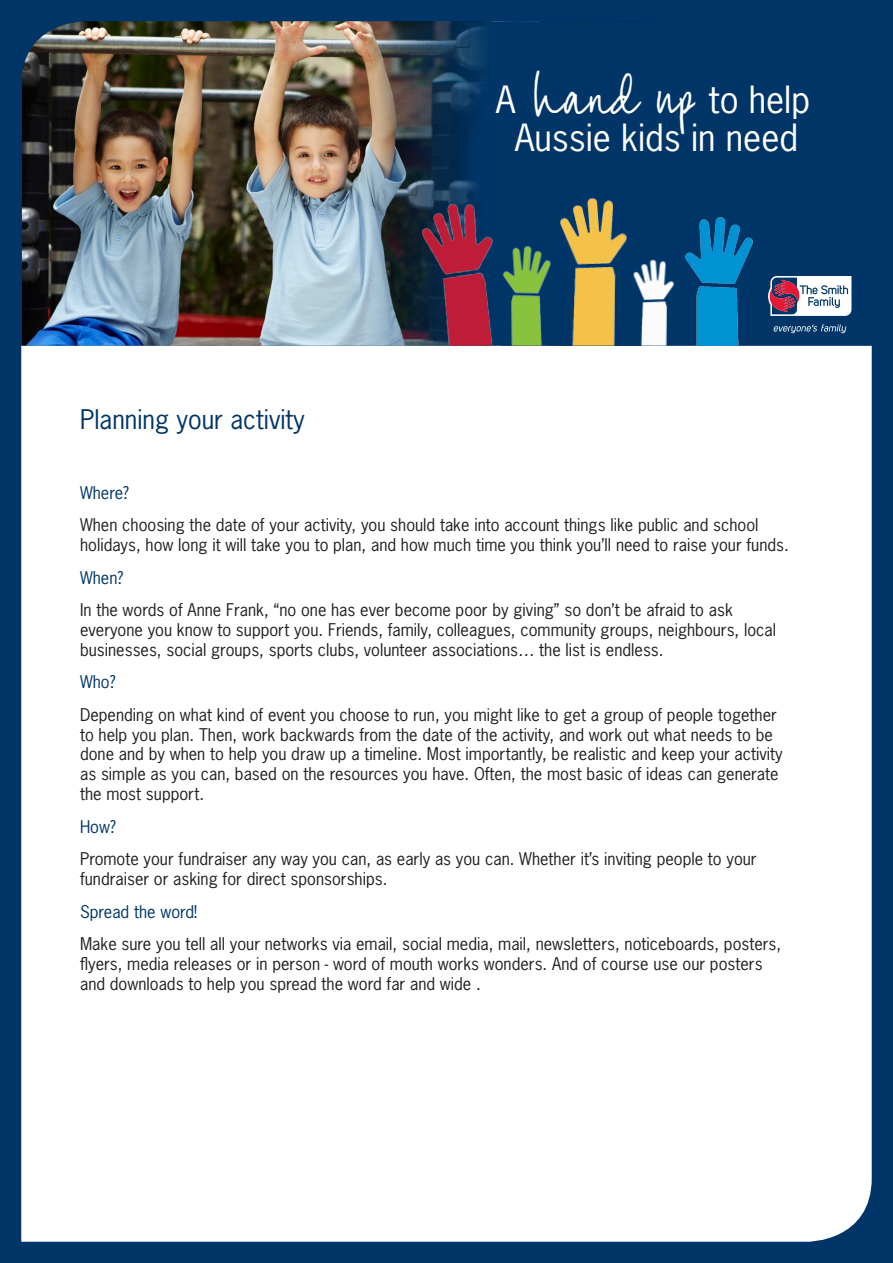
<style>
.page{position:relative;width:893px;height:1263px;background:#003667}
.page>*{position:absolute;margin:0;border:0;box-sizing:border-box;transform-origin:0 0}
.t1{font:35.4px/37.8px "News Gothic Std";color:#fff;text-align:center}
.t2{font:25.5px "News Gothic Std";color:#003667}
.body_copy{font:16.5px/19.8px "News Gothic Std";color:#231f20}
.heading{font:16.5px "News Gothic Std";color:#003667}
.s1{font-family:"FG Jasmine 2";font-size:33.9px}
</style>
<div class="page">
<div style="left:21px;top:346px;width:851px;height:896px;background:#fff"></div>
<img style="left:22px;top:21px;width:333px;height:325px">
<svg style="left:355px;top:21px;width:516px;height:325px"></svg>
<img style="left:552px;top:196px;width:83px;height:150px">
<img style="left:628px;top:259px;width:50px;height:87px">
<img style="left:684px;top:216px;width:71px;height:130px">
<svg style="left:768px;top:276px;width:83px;height:57px"></svg>
<img style="left:505px;top:245px;width:51px;height:101px">
<img style="left:419px;top:198px;width:86px;height:148px">
<p class="t2" style="left:80px;top:403px;width:226px">Planning your activity</p>
<p class="t1" style="left:496px;top:81px;width:316px">A <span class="s1">hand up</span> to help<br>Aussie kids in need</p>
<p class="heading" style="left:80px;top:482px;width:50px">Where?</p>
<p class="body_copy" style="left:80px;top:515px;width:710px">When choosing the date of your activity, you should take into account things like public and school holidays, how long it will take you to plan, and how much time you think you’ll need to raise your funds.</p>
<p class="heading" style="left:80px;top:567px;width:45px">When?</p>
<p class="body_copy" style="left:80px;top:600px;width:698px">In the words of Anne Frank, “no one has ever become poor by giving” so don’t be afraid to ask everyone you know to support you. Friends, family, colleagues, community groups, neighbours, local businesses, social groups, sports clubs, volunteer associations… the list is endless.</p>
<p class="heading" style="left:80px;top:671px;width:37px">Who?</p>
<p class="body_copy" style="left:80px;top:704px;width:704px">Depending on what kind of event you choose to run, you might like to get a group of people together to help you plan. Then, work backwards from the date of the activity, and work out what needs to be done and by when to help you draw up a timeline. Most importantly, be realistic and keep your activity as simple as you can, based on the resources you have. Often, the most basic of ideas can generate the most support.</p>
<p class="heading" style="left:80px;top:816px;width:37px">How?</p>
<p class="body_copy" style="left:80px;top:849px;width:678px">Promote your fundraiser any way you can, as early as you can. Whether it’s inviting people to your fundraiser or asking for direct sponsorships.</p>
<p class="heading" style="left:80px;top:901px;width:119px">Spread the word!</p>
<p class="body_copy" style="left:80px;top:934px;width:703px">Make sure you tell all your networks via email, social media, mail, newsletters, noticeboards, posters, flyers, media releases or in person - word of mouth works wonders. And of course use our posters and downloads to help you spread the word far and wide .</p>
</div>
